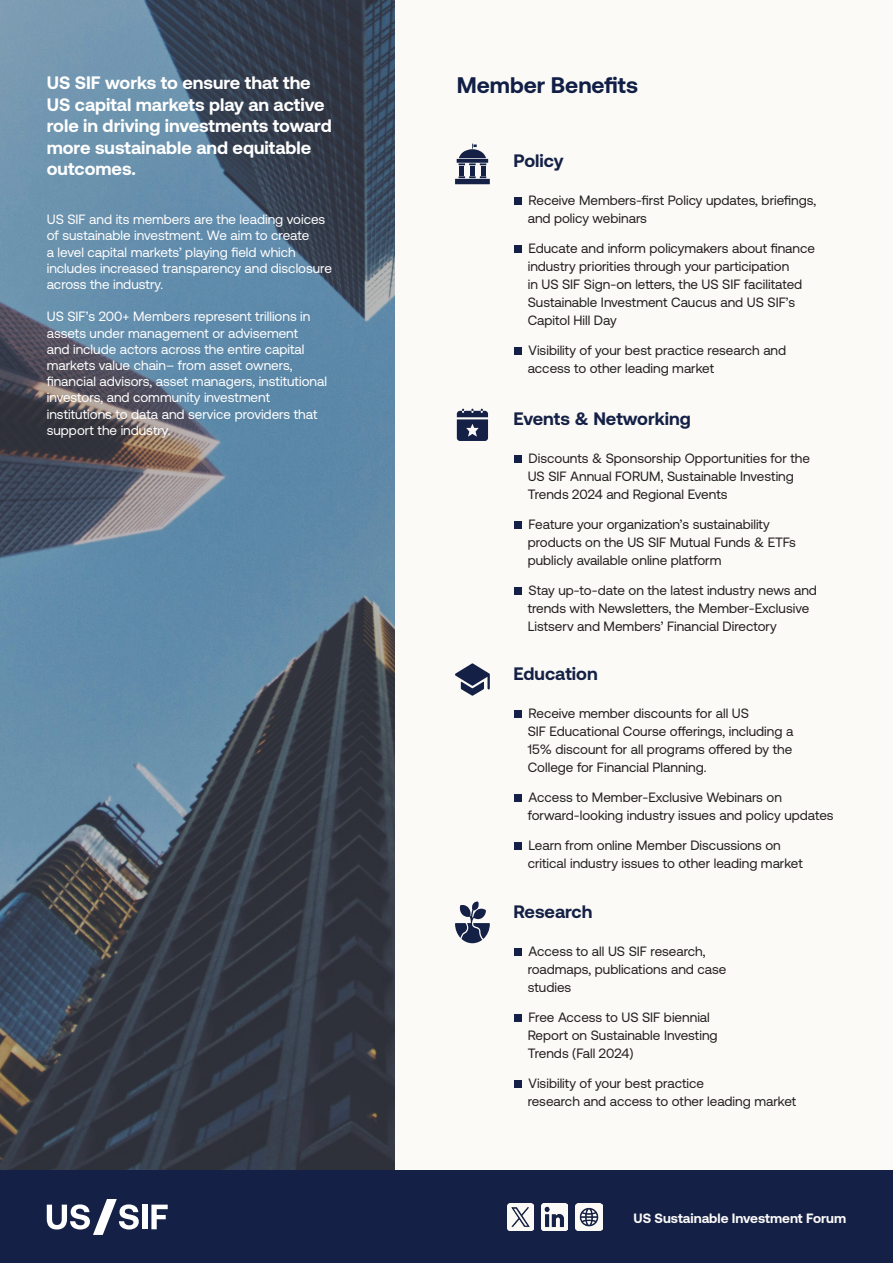
<style>
.page{position:relative;width:893px;height:1263px;background:#fff}
.page>*{position:absolute;margin:0;border:0;box-sizing:border-box;transform-origin:0 0}
.t1{font:700 22.5px "Aeonik";color:#111e45}
.t2{font:700 18px/21.6px "Aeonik";color:#fff}
.t3{font:700 18px "Aeonik";color:#142046}
.t4{font:13.5px/18px "Aeonik";color:#231f20}
.t5{font:13.5px/16.2px "Aeonik";color:#fff}
.t6{font:700 13.5px "Aeonik";color:#fbfaf8}
</style>
<div class="page">
<svg style="left:0;top:0;width:395px;height:1171px;background:#4f6478"></svg>
<div style="left:395px;top:0;width:498px;height:1263px;background:#fbfaf6"></div>
<div style="left:514px;top:948px;width:7px;height:8px;background:#142046"></div>
<div style="left:514px;top:1014px;width:7px;height:8px;background:#142046"></div>
<div style="left:514px;top:1080px;width:7px;height:8px;background:#142046"></div>
<div style="left:514px;top:197px;width:7px;height:8px;background:#142046"></div>
<div style="left:514px;top:245px;width:7px;height:8px;background:#142046"></div>
<div style="left:514px;top:347px;width:7px;height:8px;background:#142046"></div>
<div style="left:514px;top:710px;width:7px;height:8px;background:#142046"></div>
<div style="left:514px;top:794px;width:7px;height:8px;background:#142046"></div>
<div style="left:514px;top:842px;width:7px;height:8px;background:#142046"></div>
<div style="left:514px;top:455px;width:7px;height:8px;background:#142046"></div>
<div style="left:514px;top:521px;width:7px;height:8px;background:#142046"></div>
<div style="left:514px;top:587px;width:7px;height:8px;background:#142046"></div>
<svg style="left:455px;top:901px;width:35px;height:42px"></svg>
<hr style="left:460px;top:166px;width:4px;height:10px;background:#142046">
<div style="left:470px;top:166px;width:5px;height:10px;background:#142046"></div>
<hr style="left:481px;top:166px;width:4px;height:10px;background:#142046">
<svg style="left:455px;top:176px;width:35px;height:8px"></svg>
<svg style="left:457px;top:144px;width:31px;height:21px"></svg>
<svg style="left:457px;top:409px;width:31px;height:32px"></svg>
<svg style="left:455px;top:663px;width:35px;height:33px"></svg>
<div style="left:0;top:1171px;width:893px;height:92px;background:#142046"></div>
<div style="left:142px;top:1204px;width:5px;height:25px;background:#fff"></div>
<svg style="left:151px;top:1204px;width:17px;height:25px"></svg>
<svg style="left:47px;top:1199px;width:92px;height:36px"></svg>
<img style="left:507px;top:1204px;width:27px;height:26px">
<img style="left:541px;top:1204px;width:27px;height:26px">
<img style="left:576px;top:1204px;width:26px;height:26px">
<p class="t2" style="left:47px;top:72px;width:286px">US SIF works to ensure that the<br>US capital markets play an active role in driving investments toward more sustainable and equitable outcomes.</p>
<p class="t5" style="left:47px;top:211px;width:287px">US SIF and its members are the leading voices of sustainable investment. We aim to create<br>a level capital markets’ playing field which includes increased transparency and disclosure across the industry.</p>
<p class="t5" style="left:47px;top:309px;width:282px">US SIF’s 200+ Members represent trillions in assets under management or advisement<br>and include actors across the entire capital markets value chain– from asset owners, financial advisors, asset managers, institutional investors, and community investment institutions to data and service providers that support the industry.</p>
<p class="t1" style="left:457px;top:73px;width:183px">Member Benefits</p>
<p class="t3" style="left:514px;top:150px;width:51px">Policy</p>
<p class="t4" style="left:528px;top:191px;width:290px">Receive Members-first Policy updates, briefings, and policy webinars</p>
<p class="t4" style="left:528px;top:239px;width:289px">Educate and inform policymakers about finance industry priorities through your participation<br>in US SIF Sign-on letters, the US SIF facilitated Sustainable Investment Caucus and US SIF’s Capitol Hill Day</p>
<p class="t4" style="left:528px;top:341px;width:260px">Visibility of your best practice research and access to other leading market</p>
<p class="t3" style="left:514px;top:409px;width:179px">Events &amp; Networking</p>
<p class="t4" style="left:528px;top:449px;width:284px">Discounts &amp; Sponsorship Opportunities for the<br>US SIF Annual FORUM, Sustainable Investing<br>Trends 2024 and Regional Events</p>
<p class="t4" style="left:529px;top:515px;width:243px">Feature your organization’s sustainability</p>
<p class="t4" style="left:528px;top:533px;width:270px">products on the US SIF Mutual Funds &amp; ETFs publicly available online platform</p>
<p class="t4" style="left:528px;top:581px;width:291px">Stay up-to-date on the latest industry news and trends with Newsletters, the Member-Exclusive<br>Listserv and Members’ Financial Directory</p>
<p class="t3" style="left:514px;top:664px;width:86px">Education</p>
<p class="t4" style="left:528px;top:704px;width:267px">Receive member discounts for all US<br>SIF Educational Course offerings, including a</p>
<p class="t4" style="left:528px;top:740px;width:266px">15% discount for all programs offered by the<br>College for Financial Planning.</p>
<p class="t4" style="left:528px;top:788px;width:307px">Access to Member-Exclusive Webinars on forward-looking industry issues and policy updates</p>
<p class="t4" style="left:528px;top:836px;width:277px">Learn from online Member Discussions on critical industry issues to other leading market</p>
<p class="t3" style="left:514px;top:902px;width:80px">Research</p>
<p class="t4" style="left:528px;top:942px;width:200px">Access to all US SIF research, roadmaps, publications and case studies</p>
<p class="t4" style="left:528px;top:1008px;width:191px">Free Access to US SIF biennial<br>Report on Sustainable Investing<br>Trends (Fall 2024)</p>
<p class="t4" style="left:528px;top:1074px;width:270px">Visibility of your best practice<br>research and access to other leading market</p>
<p class="t6" style="left:634px;top:1211px;width:214px">US Sustainable Investment Forum</p>
</div>
